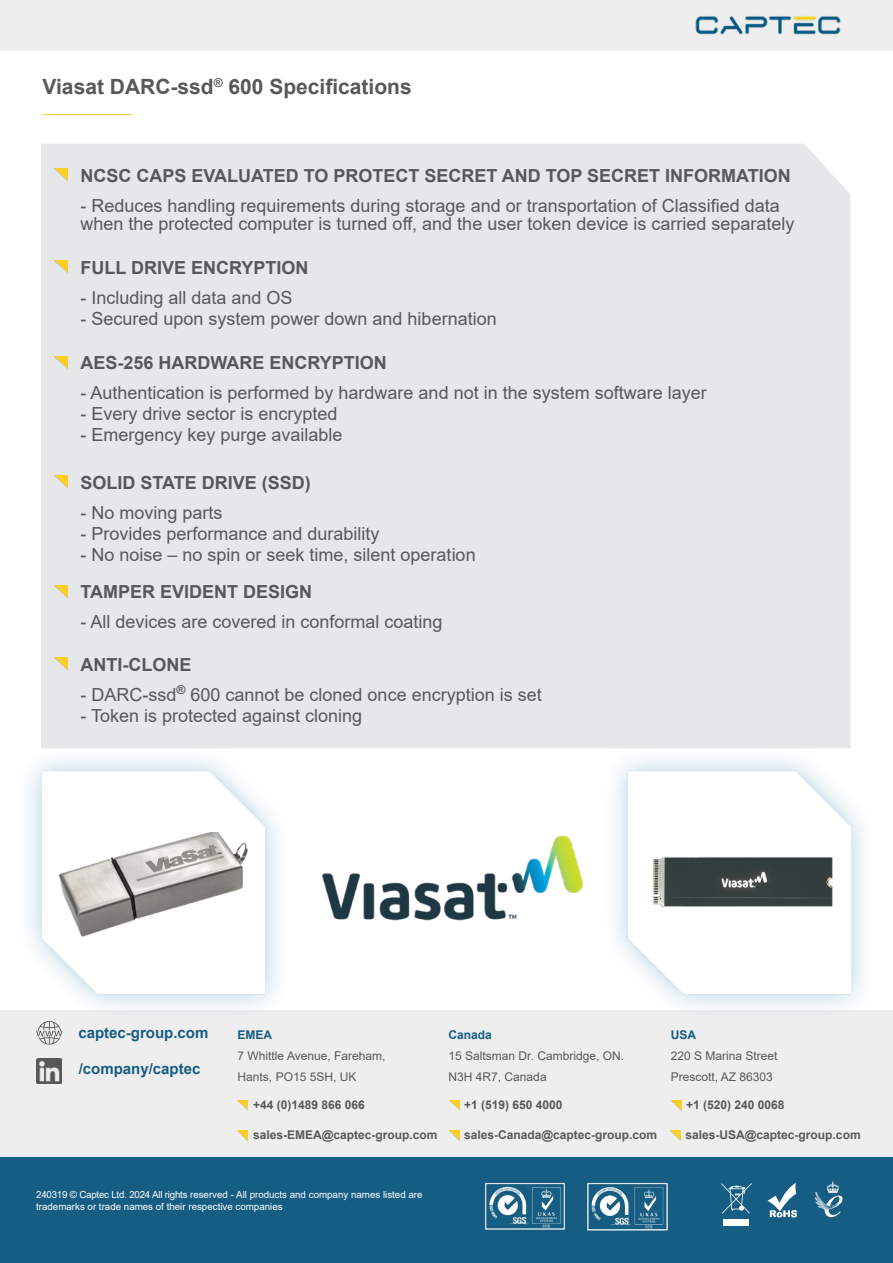
<style>
.page{position:relative;width:893px;height:1263px;background:#fff}
.page>*{position:absolute;margin:0;border:0;box-sizing:border-box;transform-origin:0 0}
.t1{font:700 21px "Arial";color:#57585a}
.t2{font:18px/18px "Arial";color:#57585a}
.t3{font:700 18px "Arial";color:#57585a}
.t4{font:700 15px "Arial";color:#165d83}
.t5{font:700 12px "Arial";color:#57585a}
.t6{font:12px/21px "Arial";color:#57585a}
.t7{font:700 12px "Arial";color:#165d83}
.t8{font:9.75px/12px "Arial";color:#fff}
</style>
<div class="page">
<div style="left:0;top:0;width:893px;height:51px;background:#eee"></div>
<img style="left:695px;top:16px;width:146px;height:19px">
<div style="left:0;top:1010px;width:893px;height:147px;background:#eee"></div>
<div style="left:0;top:1157px;width:893px;height:106px;background:#165d83"></div>
<div style="left:724px;top:1220px;width:25px;height:6px;background:#fff"></div>
<svg style="left:721px;top:1183px;width:31px;height:30px"></svg>
<svg style="left:767px;top:1183px;width:30px;height:34px"></svg>
<img style="left:816px;top:1182px;width:27px;height:36px">
<img style="left:587px;top:1182px;width:81px;height:49px">
<img style="left:485px;top:1182px;width:81px;height:48px">
<svg style="left:238px;top:1100px;width:9px;height:10px"></svg>
<img style="left:36px;top:1058px;width:26px;height:26px">
<svg style="left:36px;top:1024px;width:27px;height:21px"></svg>
<svg style="left:238px;top:1130px;width:9px;height:10px"></svg>
<svg style="left:449px;top:1100px;width:10px;height:10px"></svg>
<svg style="left:671px;top:1101px;width:10px;height:9px"></svg>
<svg style="left:449px;top:1130px;width:10px;height:10px"></svg>
<svg style="left:671px;top:1130px;width:10px;height:10px"></svg>
<hr style="left:43px;top:114px;width:89px;height:1px;background:#fecd33">
<div style="left:41px;top:144px;width:809px;height:604px;background:#e6e7e9"></div>
<svg style="left:55px;top:169px;width:12px;height:12px"></svg>
<svg style="left:55px;top:261px;width:12px;height:12px"></svg>
<svg style="left:55px;top:356px;width:12px;height:12px"></svg>
<svg style="left:55px;top:475px;width:12px;height:13px"></svg>
<svg style="left:55px;top:585px;width:12px;height:12px"></svg>
<svg style="left:55px;top:658px;width:12px;height:12px"></svg>
<img style="left:28px;top:741px;width:271px;height:283px">
<img style="left:59px;top:833px;width:190px;height:103px">
<img style="left:595px;top:741px;width:270px;height:267px">
<img style="left:638px;top:817px;width:209px;height:131px">
<img style="left:322px;top:809px;width:277px;height:147px">
<p class="t1" style="left:43px;top:72px;width:371px">Viasat DARC-ssd<sup>®</sup> 600 Specifications</p>
<p class="t3" style="left:80px;top:163px;width:712px">NCSC CAPS EVALUATED TO PROTECT SECRET AND TOP SECRET INFORMATION</p>
<p class="t2" style="left:80px;top:196px;width:715px">- Reduces handling requirements during storage and or transportation of Classified data when the protected computer is turned off, and the user token device is carried separately</p>
<p class="t3" style="left:80px;top:255px;width:230px">FULL DRIVE ENCRYPTION</p>
<p class="t2" style="left:80px;top:288px;width:214px">- Including all data and OS</p>
<p class="t2" style="left:80px;top:309px;width:418px">- Secured upon system power down and hibernation</p>
<p class="t3" style="left:80px;top:350px;width:308px">AES-256 HARDWARE ENCRYPTION</p>
<p class="t2" style="left:80px;top:384px;width:628px">- Authentication is performed by hardware and not in the system software layer</p>
<p class="t2" style="left:80px;top:405px;width:259px">- Every drive sector is encrypted</p>
<p class="t2" style="left:80px;top:426px;width:264px">- Emergency key purge available</p>
<p class="t3" style="left:80px;top:469px;width:232px">SOLID STATE DRIVE (SSD)</p>
<p class="t2" style="left:80px;top:503px;width:144px">- No moving parts</p>
<p class="t2" style="left:80px;top:524px;width:301px">- Provides performance and durability</p>
<p class="t2" style="left:80px;top:545px;width:397px">- No noise – no spin or seek time, silent operation</p>
<p class="t3" style="left:80px;top:579px;width:233px">TAMPER EVIDENT DESIGN</p>
<p class="t2" style="left:80px;top:613px;width:364px">- All devices are covered in conformal coating</p>
<p class="t3" style="left:80px;top:652px;width:112px">ANTI-CLONE</p>
<p class="t2" style="left:80px;top:685px;width:463px">- DARC-ssd<sup>®</sup> 600 cannot be cloned once encryption is set</p>
<p class="t2" style="left:80px;top:706px;width:283px">- Token is protected against cloning</p>
<p class="t4" style="left:78px;top:1022px;width:132px">captec-group.com</p>
<p class="t4" style="left:79px;top:1058px;width:123px">/company/captec</p>
<p class="t7" style="left:238px;top:1026px;width:36px">EMEA</p>
<p class="t6" style="left:238px;top:1045px;width:149px">7 Whittle Avenue, Fareham,<br>Hants, PO15 5SH, UK</p>
<p class="t5" style="left:253px;top:1096px;width:113px">+44 (0)1489 866 066</p>
<p class="t5" style="left:253px;top:1126px;width:186px">sales-EMEA@captec-group.com</p>
<p class="t7" style="left:449px;top:1026px;width:45px">Canada</p>
<p class="t6" style="left:449px;top:1045px;width:177px">15 Saltsman Dr. Cambridge, ON.<br>N3H 4R7, Canada</p>
<p class="t7" style="left:671px;top:1026px;width:27px">USA</p>
<p class="t6" style="left:671px;top:1045px;width:108px">220 S Marina Street<br>Prescott, AZ 86303</p>
<p class="t5" style="left:464px;top:1096px;width:100px">+1 (519) 650 4000</p>
<p class="t5" style="left:686px;top:1096px;width:100px">+1 (520) 240 0068</p>
<p class="t5" style="left:464px;top:1126px;width:195px">sales-Canada@captec-group.com</p>
<p class="t5" style="left:686px;top:1126px;width:177px">sales-USA@captec-group.com</p>
<p class="t8" style="left:36px;top:1189px;width:388px">240319 © Captec Ltd. 2024 All rights reserved - All products and company names listed are trademarks or trade names of their respective companies</p>
</div>
